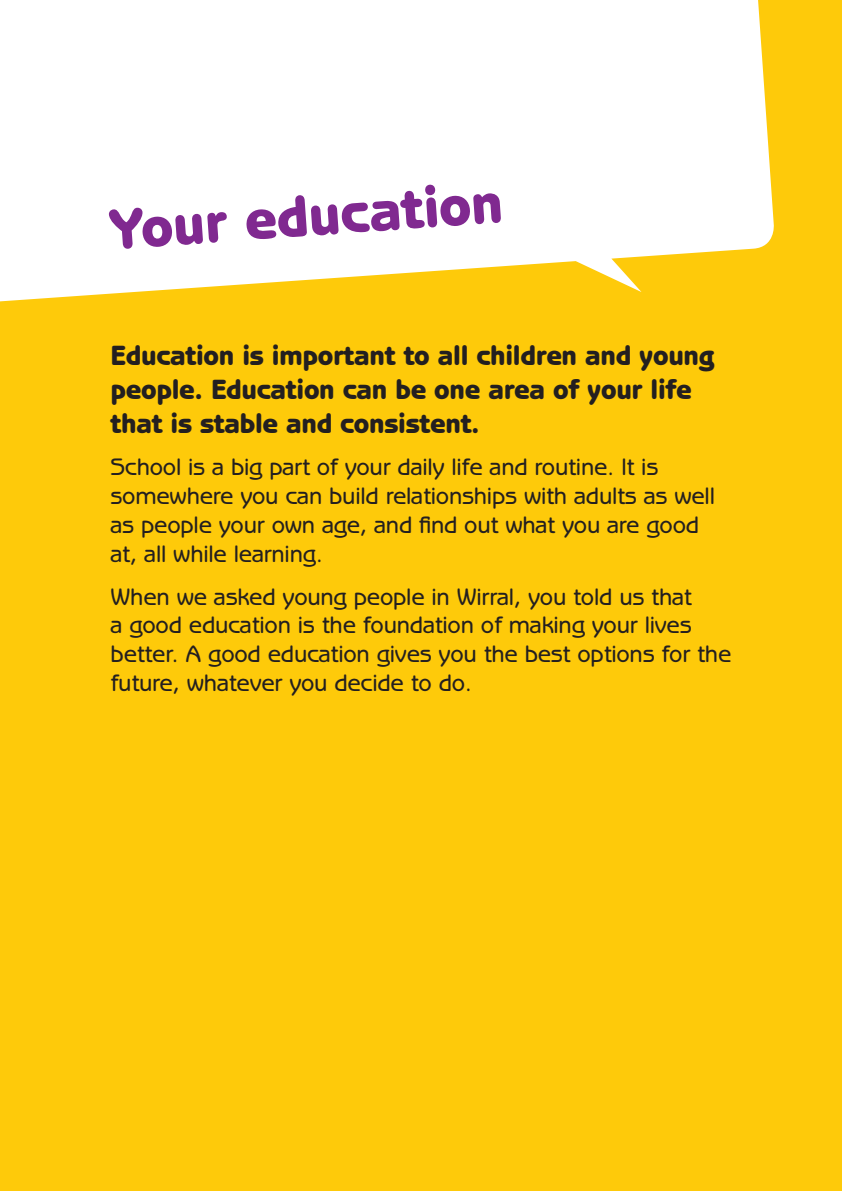
<style>
.page{position:relative;width:842px;height:1191px;background:#feca0a}
.page>*{position:absolute;margin:0;border:0;box-sizing:border-box;transform-origin:0 0}
.t1{font:800 58px "Benguiat Gothic Std";color:#802990}
.t2{font:800 28px/33.6px "Benguiat Gothic Std";letter-spacing:-.01em;color:#231f20}
.t3{font:500 24px/28.8px "Benguiat Gothic Std";letter-spacing:-.01em;color:#231f20}
</style>
<div class="page">
<svg style="left:0;top:0;width:774px;height:302px;background:#fef9e7"></svg>
<p class="t1" style="left:107px;top:196px;width:396px;rotate:-4deg">Your education</p>
<p class="t2" style="left:111px;top:339px;width:605px">Education is important to all children and young people. Education can be one area of your life that is stable and consistent.</p>
<p class="t3" style="left:111px;top:453px;width:606px">School is a big part of your daily life and routine. It is somewhere you can build relationships with adults as well as people your own age, and find out what you are good at, all while learning.</p>
<p class="t3" style="left:111px;top:582px;width:622px">When we asked young people in Wirral, you told us that<br>a good education is the foundation of making your lives better. A good education gives you the best options for the future, whatever you decide to do.</p>
</div>
